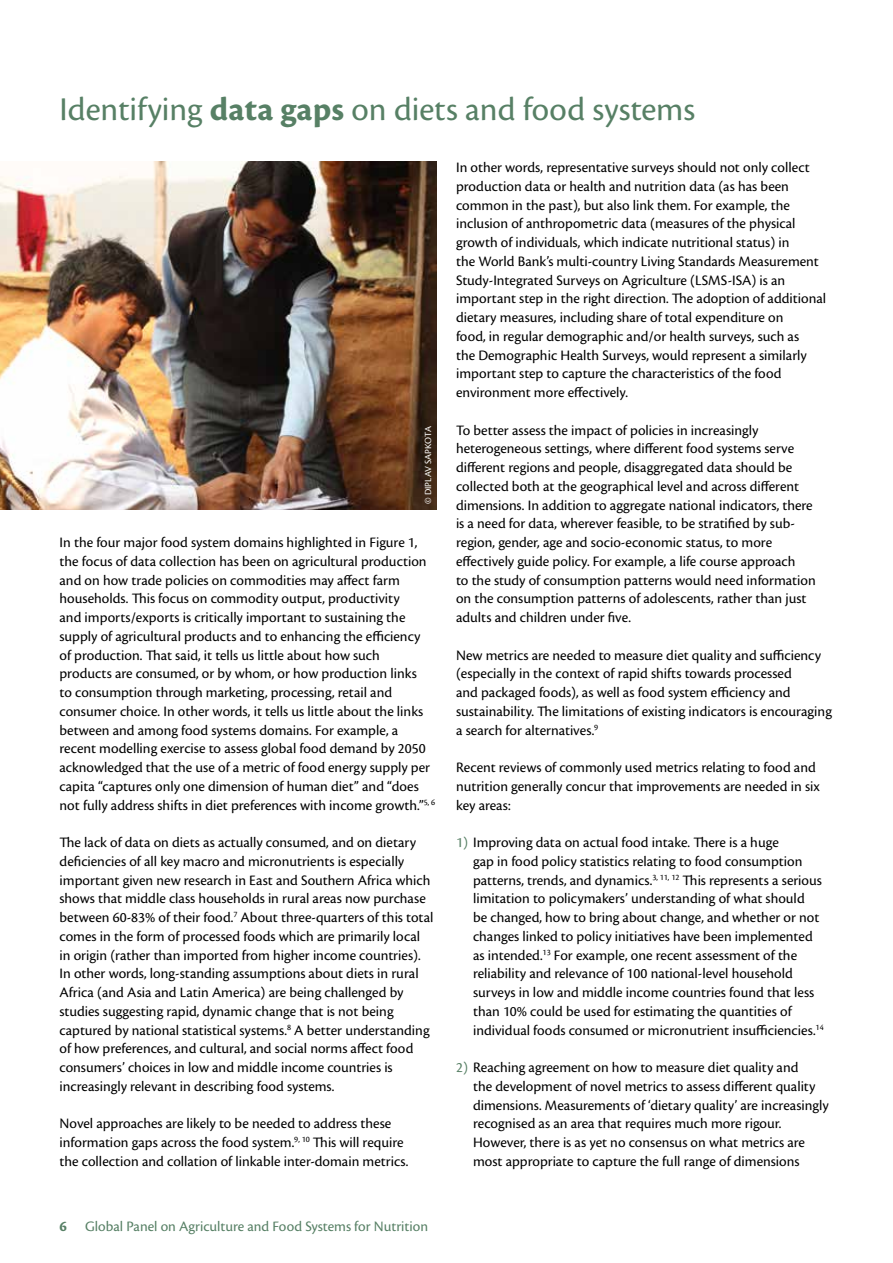
<style>
.page{position:relative;width:893px;height:1263px;background:#fff}
.page>*{position:absolute;margin:0;border:0;box-sizing:border-box;transform-origin:0 0}
.t1{font:34.5px "Cronos Pro";color:#578065}
.t2{font:15px/18.8px "Cronos Pro";color:#000}
.t3{font:15px "Cronos Pro";color:#578065}
.t4{font:9.75px "Cronos Pro";letter-spacing:-.005em;color:#fff}
.s1{font-weight:700}
.s2{color:#578065}
</style>
<div class="page">
<img style="left:0;top:162px;width:437px;height:348px">
<h1 class="t1" style="left:60px;top:90px;width:637px">Identifying <span class="s1">data gaps</span> on diets and food systems</h1>
<p class="t2" style="left:456px;top:158px;width:372px">In other words, representative surveys should not only collect production data or health and nutrition data (as has been common in the past), but also link them. For example, the inclusion of anthropometric data (measures of the physical growth of individuals, which indicate nutritional status) in<br>the World Bank’s multi-country Living Standards Measurement Study-Integrated Surveys on Agriculture (LSMS-ISA) is an important step in the right direction. The adoption of additional dietary measures, including share of total expenditure on<br>food, in regular demographic and/or health surveys, such as<br>the Demographic Health Surveys, would represent a similarly important step to capture the characteristics of the food environment more effectively.</p>
<p class="t2" style="left:456px;top:421px;width:361px">To better assess the impact of policies in increasingly heterogeneous settings, where different food systems serve different regions and people, disaggregated data should be collected both at the geographical level and across different dimensions. In addition to aggregate national indicators, there is a need for data, wherever feasible, to be stratified by sub&shy;region, gender, age and socio-economic status, to more effectively guide policy. For example, a life course approach<br>to the study of consumption patterns would need information on the consumption patterns of adolescents, rather than just adults and children under five.</p>
<p class="t2" style="left:456px;top:646px;width:377px">New metrics are needed to measure diet quality and sufficiency (especially in the context of rapid shifts towards processed<br>and packaged foods), as well as food system efficiency and sustainability. The limitations of existing indicators is encouraging a search for alternatives.<sup>9</sup></p>
<p class="t2" style="left:456px;top:758px;width:365px">Recent reviews of commonly used metrics relating to food and nutrition generally concur that improvements are needed in six key areas:</p>
<p class="t2" style="left:473px;top:833px;width:352px;text-indent:-17px"><span class="s2">1)</span> Improving data on actual food intake. There is a huge<br>gap in food policy statistics relating to food consumption patterns, trends, and dynamics.<sup>3,</sup> <sup>11,</sup> <sup>12</sup> This represents a serious limitation to policymakers’ understanding of what should<br>be changed, how to bring about change, and whether or not changes linked to policy initiatives have been implemented as intended.<sup>13</sup> For example, one recent assessment of the reliability and relevance of 100 national-level household surveys in low and middle income countries found that less than 10% could be used for estimating the quantities of individual foods consumed or micronutrient insufficiencies.<sup>14</sup></p>
<p class="t2" style="left:473px;top:1058px;width:357px;text-indent:-17px"><span class="s2">2)</span> Reaching agreement on how to measure diet quality and<br>the development of novel metrics to assess different quality dimensions. Measurements of ‘dietary quality’ are increasingly recognised as an area that requires much more rigour.<br>However, there is as yet no consensus on what metrics are most appropriate to capture the full range of dimensions</p>
<p class="t4" style="left:422px;top:504px;width:79px;rotate:-90deg">© DIPLAV SAPKOTA</p>
<p class="t2" style="left:60px;top:533px;width:377px">In the four major food system domains highlighted in Figure 1, the focus of data collection has been on agricultural production and on how trade policies on commodities may affect farm households. This focus on commodity output, productivity<br>and imports/exports is critically important to sustaining the supply of agricultural products and to enhancing the efficiency of production. That said, it tells us little about how such products are consumed, or by whom, or how production links<br>to consumption through marketing, processing, retail and consumer choice. In other words, it tells us little about the links between and among food systems domains. For example, a recent modelling exercise to assess global food demand by 2050 acknowledged that the use of a metric of food energy supply per capita “captures only one dimension of human diet” and “does not fully address shifts in diet preferences with income growth.”<sup>5,</sup> <sup>6</sup></p>
<p class="t2" style="left:60px;top:833px;width:375px">The lack of data on diets as actually consumed, and on dietary deficiencies of all key macro and micronutrients is especially important given new research in East and Southern Africa which shows that middle class households in rural areas now purchase between 60-83% of their food.<sup>7</sup> About three-quarters of this total comes in the form of processed foods which are primarily local in origin (rather than imported from higher income countries).<br>In other words, long-standing assumptions about diets in rural Africa (and Asia and Latin America) are being challenged by studies suggesting rapid, dynamic change that is not being captured by national statistical systems.<sup>8</sup> A better understanding of how preferences, and cultural, and social norms affect food consumers’ choices in low and middle income countries is increasingly relevant in describing food systems.</p>
<p class="t2" style="left:60px;top:1114px;width:350px">Novel approaches are likely to be needed to address these information gaps across the food system.<sup>9,</sup> <sup>10</sup> This will require the collection and collation of linkable inter-domain metrics.</p>
<p class="t3" style="left:60px;top:1217px;width:370px"><span class="s1">6</span> Global Panel on Agriculture and Food Systems for Nutrition</p>
</div>
